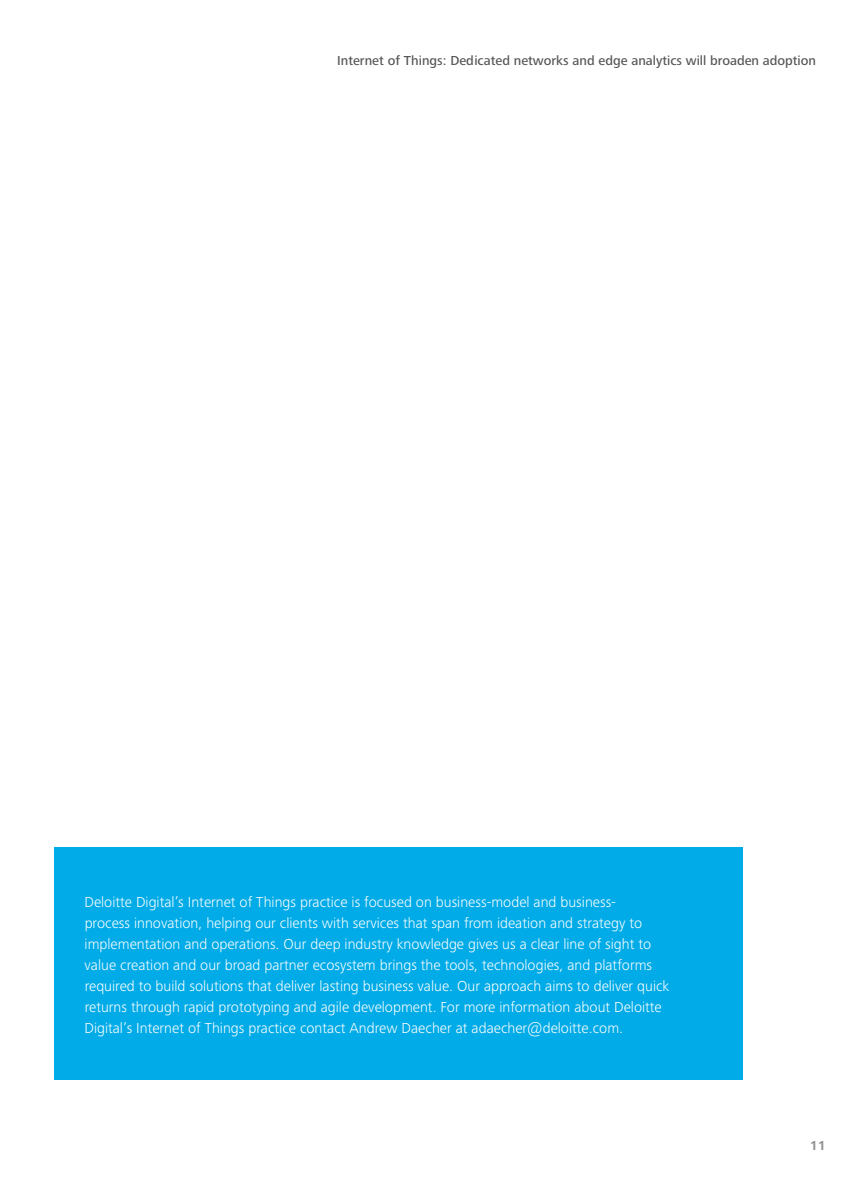
<style>
.page{position:relative;width:864px;height:1188px;background:#fff}
.page>*{position:absolute;margin:0;border:0;box-sizing:border-box;transform-origin:0 0}
.heading6{font:300 15px/21px "Frutiger Next Pro";color:#fff}
.t1{font:500 13.5px "Frutiger Next Pro";color:#57585a}
.t2{font:700 13.5px "Frutiger Next Pro";color:#939598}
</style>
<div class="page">
<div style="left:54px;top:848px;width:688px;height:232px;background:#00abe7"></div>
<p class="t1" style="left:337px;top:52px;width:480px">Internet of Things: Dedicated networks and edge analytics will broaden adoption</p>
<p class="heading6" style="left:84px;top:892px;width:586px">Deloitte Digital’s Internet of Things practice is focused on business-model and business-<br>process innovation, helping our clients with services that span from ideation and strategy to implementation and operations. Our deep industry knowledge gives us a clear line of sight to value creation and our broad partner ecosystem brings the tools, technologies, and platforms required to build solutions that deliver lasting business value. Our approach aims to deliver quick returns through rapid prototyping and agile development. For more information about Deloitte Digital’s Internet of Things practice contact Andrew Daecher at adaecher@deloitte.com.</p>
<p class="t2" style="left:810px;top:1138px;width:17px">11</p>
</div>
